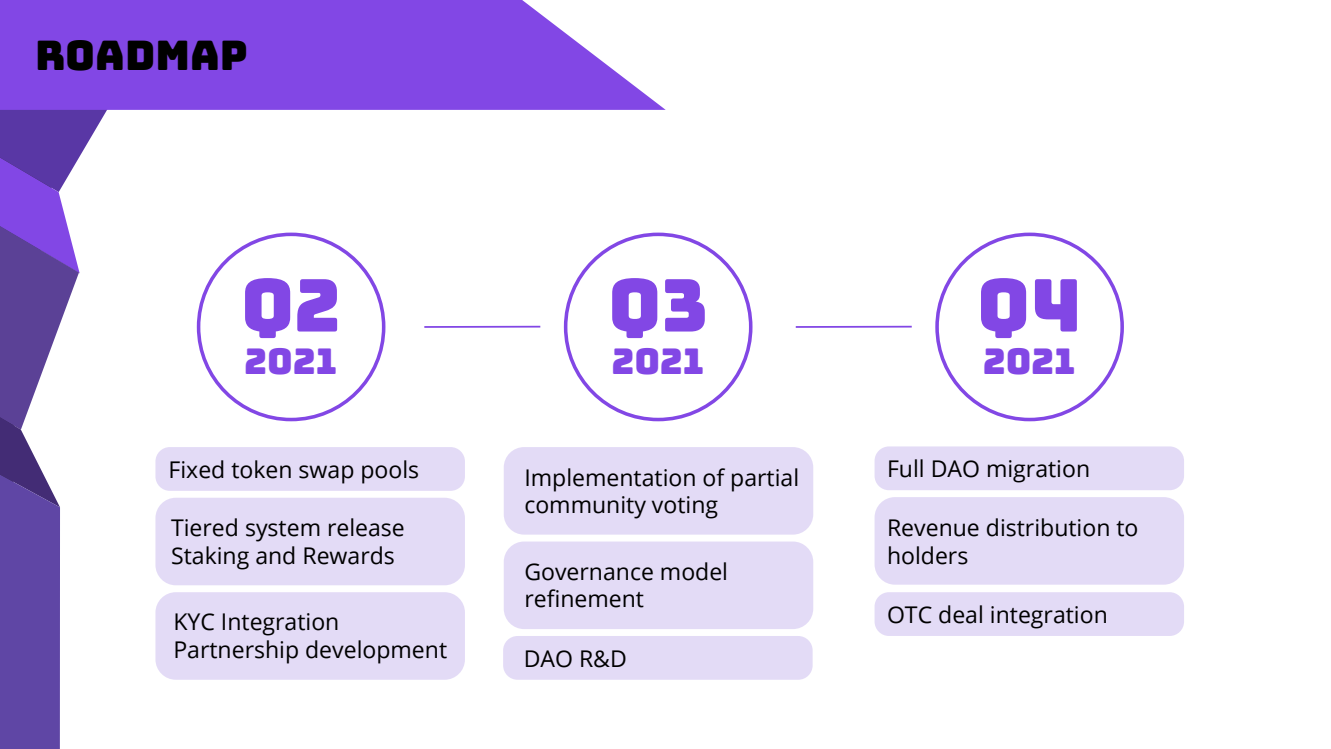
<style>
.page{position:relative;width:1331px;height:749px;background:#fff}
.page>*{position:absolute;margin:0;border:0;box-sizing:border-box;transform-origin:0 0}
.t1{font:72.62px "Bungee Layers";color:#8247e5}
.t2{font:40.75px "Bungee Layers";color:#000}
.t3{font:35.44px "Bungee Layers";color:#8247e5}
.t4{font:23.06px/27.6px "Open Sans";color:#000}
</style>
<div class="page">
<div style="left:503px;top:541px;width:310px;height:88px;background:#e3dbf6;border-radius:20px"></div>
<svg style="left:0;top:110px;width:107px;height:638px"></svg>
<div style="left:155px;top:447px;width:310px;height:43px;background:#e3dbf6;border-radius:14px"></div>
<div style="left:503px;top:635px;width:309px;height:44px;background:#e3dbf6;border-radius:14px"></div>
<div style="left:874px;top:446px;width:309px;height:44px;background:#e3dbf6;border-radius:14px"></div>
<div style="left:874px;top:592px;width:309px;height:43px;background:#e3dbf6;border-radius:14px"></div>
<div style="left:155px;top:497px;width:310px;height:88px;background:#e3dbf6;border-radius:20px"></div>
<div style="left:503px;top:447px;width:310px;height:87px;background:#e3dbf6;border-radius:20px"></div>
<div style="left:874px;top:497px;width:309px;height:87px;background:#e3dbf6;border-radius:20px"></div>
<div style="left:155px;top:592px;width:310px;height:87px;background:#e3dbf6;border-radius:20px"></div>
<svg style="left:0;top:0;width:665px;height:110px;background:#8f5ae7"></svg>
<div style="left:197px;top:232px;width:188px;height:189px;border:4px solid #8247e5;border-radius:50%"></div>
<div style="left:564px;top:232px;width:188px;height:189px;border:4px solid #8247e5;border-radius:50%"></div>
<svg style="left:424px;top:325px;width:117px;height:3px"></svg>
<div style="left:935px;top:232px;width:188px;height:189px;border:4px solid #8247e5;border-radius:50%"></div>
<svg style="left:795px;top:325px;width:117px;height:3px"></svg>
<h2 class="t2" style="left:35px;top:32px;width:214px">ROADMAP</h2>
<h1 class="t1" style="left:241px;top:264px;width:101px">Q2</h1>
<h3 class="t3" style="left:245px;top:341px;width:94px">2021</h3>
<p class="t4" style="left:168px;top:455px;width:252px">Fixed token swap pools</p>
<p class="t4" style="left:171px;top:513px;width:235px">Tiered system release<br>Staking and Rewards</p>
<p class="t4" style="left:173px;top:607px;width:275px">KYC Integration<br>Partnership development</p>
<h1 class="t1" style="left:608px;top:264px;width:101px">Q3</h1>
<h3 class="t3" style="left:611px;top:341px;width:94px">2021</h3>
<h1 class="t1" style="left:976px;top:264px;width:107px">Q4</h1>
<h3 class="t3" style="left:983px;top:341px;width:94px">2021</h3>
<p class="t4" style="left:524px;top:463px;width:276px">Implementation of partial community voting</p>
<p class="t4" style="left:887px;top:454px;width:205px">Full DAO migration</p>
<p class="t4" style="left:887px;top:513px;width:253px">Revenue distribution to holders</p>
<p class="t4" style="left:524px;top:556px;width:205px">Governance model refinement</p>
<p class="t4" style="left:887px;top:600px;width:222px">OTC deal integration</p>
<p class="t4" style="left:523px;top:643px;width:105px">DAO R&amp;D</p>
</div>
